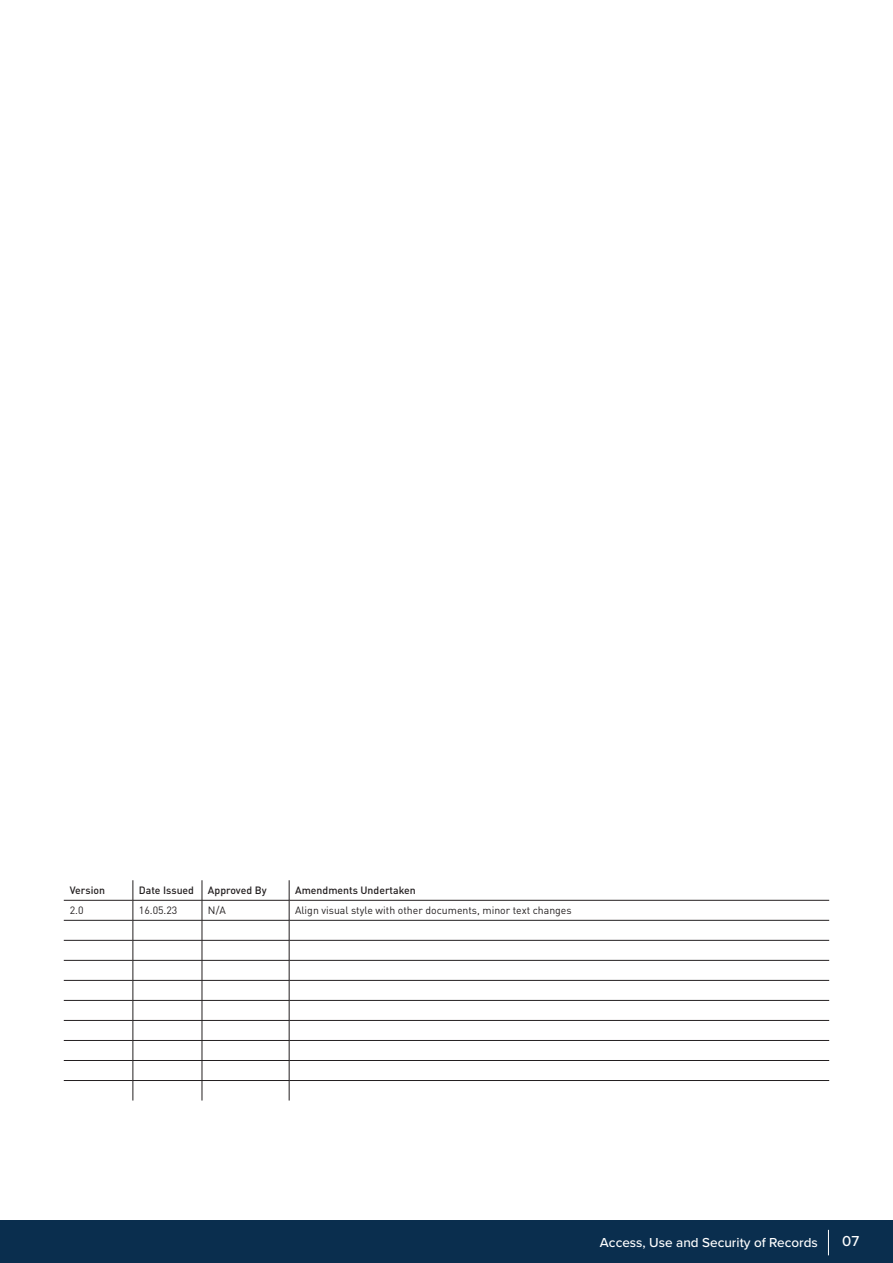
<style>
.page{position:relative;width:893px;height:1263px;background:#fff}
.page>*{position:absolute;margin:0;border:0;box-sizing:border-box;transform-origin:0 0}
.t1{font:500 15px "Proxima Nova";color:#fff}
.t2{font:500 13.5px "Proxima Nova";color:#fff}
.Inner_Page_-_Image_C{font:10.5px "DIN Pro";color:#231f20}
.Inner_Page_-_Image_C-2{font:500 10.5px "DIN Pro";color:#231f20}
</style>
<div class="page">
<div style="left:0;top:1220px;width:893px;height:43px;background:#0a2e4e"></div>
<svg style="left:828px;top:1230px;width:1px;height:25px"></svg>
<hr style="left:64px;top:900px;width:69px;height:1px;background:#231f20">
<hr style="left:133px;top:900px;width:69px;height:1px;background:#231f20">
<hr style="left:202px;top:900px;width:87px;height:1px;background:#231f20">
<hr style="left:289px;top:900px;width:540px;height:1px;background:#231f20">
<hr style="left:64px;top:920px;width:69px;height:1px;background:#231f20">
<hr style="left:133px;top:920px;width:69px;height:1px;background:#231f20">
<hr style="left:202px;top:920px;width:87px;height:1px;background:#231f20">
<hr style="left:289px;top:920px;width:540px;height:1px;background:#231f20">
<hr style="left:64px;top:940px;width:69px;height:1px;background:#231f20">
<hr style="left:133px;top:940px;width:69px;height:1px;background:#231f20">
<hr style="left:202px;top:940px;width:87px;height:1px;background:#231f20">
<hr style="left:289px;top:940px;width:540px;height:1px;background:#231f20">
<hr style="left:64px;top:960px;width:69px;height:1px;background:#231f20">
<hr style="left:133px;top:960px;width:69px;height:1px;background:#231f20">
<hr style="left:202px;top:960px;width:87px;height:1px;background:#231f20">
<hr style="left:289px;top:960px;width:540px;height:1px;background:#231f20">
<hr style="left:64px;top:980px;width:69px;height:1px;background:#231f20">
<hr style="left:133px;top:980px;width:69px;height:1px;background:#231f20">
<hr style="left:202px;top:980px;width:87px;height:1px;background:#231f20">
<hr style="left:289px;top:980px;width:540px;height:1px;background:#231f20">
<hr style="left:64px;top:1000px;width:69px;height:1px;background:#231f20">
<hr style="left:133px;top:1000px;width:69px;height:1px;background:#231f20">
<hr style="left:202px;top:1000px;width:87px;height:1px;background:#231f20">
<hr style="left:289px;top:1000px;width:540px;height:1px;background:#231f20">
<hr style="left:64px;top:1020px;width:69px;height:1px;background:#231f20">
<hr style="left:133px;top:1020px;width:69px;height:1px;background:#231f20">
<hr style="left:202px;top:1020px;width:87px;height:1px;background:#231f20">
<hr style="left:289px;top:1020px;width:540px;height:1px;background:#231f20">
<hr style="left:64px;top:1040px;width:69px;height:1px;background:#231f20">
<hr style="left:133px;top:1040px;width:69px;height:1px;background:#231f20">
<hr style="left:202px;top:1040px;width:87px;height:1px;background:#231f20">
<hr style="left:289px;top:1040px;width:540px;height:1px;background:#231f20">
<hr style="left:64px;top:1060px;width:69px;height:1px;background:#231f20">
<hr style="left:133px;top:1060px;width:69px;height:1px;background:#231f20">
<hr style="left:202px;top:1060px;width:87px;height:1px;background:#231f20">
<hr style="left:289px;top:1060px;width:540px;height:1px;background:#231f20">
<hr style="left:64px;top:1080px;width:69px;height:1px;background:#231f20">
<hr style="left:133px;top:1080px;width:69px;height:1px;background:#231f20">
<svg style="left:133px;top:880px;width:1px;height:220px"></svg>
<hr style="left:202px;top:1080px;width:87px;height:1px;background:#231f20">
<svg style="left:202px;top:880px;width:1px;height:220px"></svg>
<hr style="left:289px;top:1080px;width:540px;height:1px;background:#231f20">
<svg style="left:289px;top:880px;width:1px;height:220px"></svg>
<p class="Inner_Page_-_Image_C-2" style="left:70px;top:882px;width:37px">Version</p>
<p class="Inner_Page_-_Image_C-2" style="left:139px;top:882px;width:57px">Date Issued</p>
<p class="Inner_Page_-_Image_C-2" style="left:208px;top:882px;width:60px">Approved By</p>
<p class="Inner_Page_-_Image_C-2" style="left:295px;top:882px;width:122px">Amendments Undertaken</p>
<p class="Inner_Page_-_Image_C" style="left:70px;top:902px;width:15px">2.0</p>
<p class="Inner_Page_-_Image_C" style="left:139px;top:902px;width:40px">16.05.23</p>
<p class="Inner_Page_-_Image_C" style="left:208px;top:902px;width:19px">N/A</p>
<p class="Inner_Page_-_Image_C" style="left:295px;top:902px;width:278px">Align visual style with other documents, minor text changes</p>
<p class="t2" style="left:600px;top:1233px;width:219px">Access, Use and Security of Records</p>
<h1 class="t1" style="left:842px;top:1229px;width:19px">07</h1>
</div>
